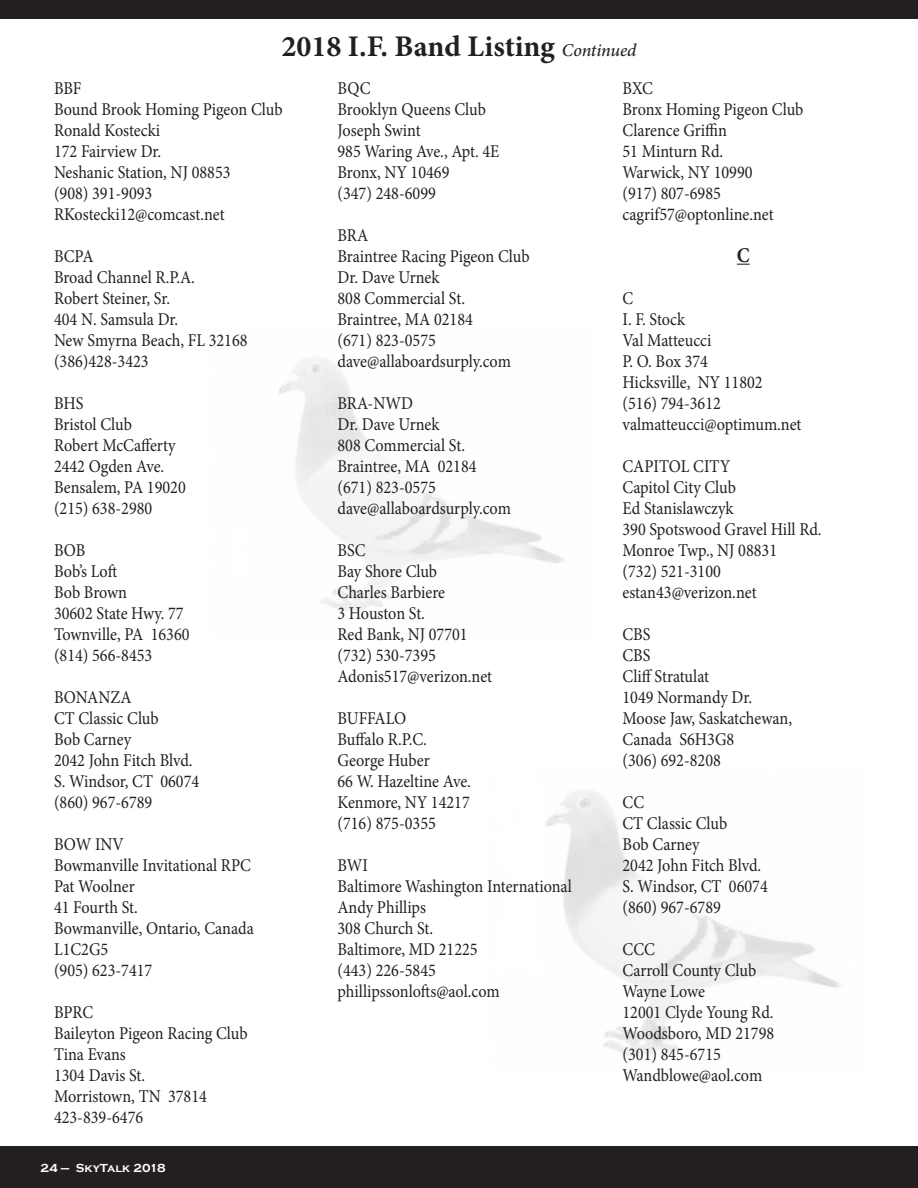
<style>
.page{position:relative;width:918px;height:1188px;background:#fff}
.page>*{position:absolute;margin:0;border:0;box-sizing:border-box;transform-origin:0 0}
.t1{font:700 30px "Minion Pro";color:#231f20}
.t2{font:700 21px "Minion Pro";color:#231f20;scale:.9 1}
.t3{font:18px/21px "Minion Pro";color:#231f20;scale:.9 1}
.t4{font:700 12px "Copperplate Gothic";color:#fff}
.s1{font-weight:500;font-style:italic;font-size:18px}
</style>
<div class="page">
<div style="left:0;top:1146px;width:918px;height:42px;background:#231f20"></div>
<div style="left:0;top:0;width:918px;height:19px;background:#231f20"></div>
<img style="left:545px;top:790px;width:296px;height:267px">
<svg style="left:737px;top:264px;width:13px;height:1px"></svg>
<p class="t1" style="left:281px;top:26px;width:357px">2018 I.F. Band Listing <span class="s1">Continued</span></p>
<p class="t3" style="left:623px;top:78px;width:35px">BXC</p>
<p class="t3" style="left:623px;top:99px;width:203px">Bronx Homing Pigeon Club</p>
<p class="t3" style="left:623px;top:120px;width:118px">Clarence Griffin</p>
<p class="t3" style="left:623px;top:141px;width:113px">51 Minturn Rd.</p>
<p class="t3" style="left:623px;top:162px;width:146px">Warwick, NY 10990</p>
<p class="t3" style="left:623px;top:183px;width:111px">(917) 807-6985</p>
<p class="t3" style="left:623px;top:204px;width:169px">cagrif57@optonline.net</p>
<p class="t2" style="left:737px;top:241px;width:16px">C</p>
<p class="t3" style="left:623px;top:288px;width:13px">C</p>
<p class="t3" style="left:623px;top:309px;width:71px">I. F. Stock</p>
<p class="t3" style="left:623px;top:330px;width:100px">Val Matteucci</p>
<p class="t3" style="left:623px;top:351px;width:97px">P. O. Box 374</p>
<p class="t3" style="left:623px;top:372px;width:157px">Hicksville, NY 11802</p>
<p class="t3" style="left:623px;top:393px;width:111px">(516) 794-3612</p>
<p class="t3" style="left:623px;top:414px;width:200px">valmatteucci@optimum.net</p>
<p class="t3" style="left:623px;top:456px;width:128px">CAPITOL CITY<br>Capitol City Club</p>
<p class="t3" style="left:623px;top:498px;width:125px">Ed Stanislawczyk</p>
<p class="t3" style="left:623px;top:519px;width:223px">390 Spotswood Gravel Hill Rd.</p>
<p class="t3" style="left:623px;top:540px;width:173px">Monroe Twp., NJ 08831</p>
<p class="t3" style="left:623px;top:561px;width:111px">(732) 521-3100</p>
<p class="t3" style="left:623px;top:582px;width:151px">estan43@verizon.net</p>
<p class="t3" style="left:623px;top:624px;width:33px">CBS</p>
<p class="t3" style="left:623px;top:645px;width:33px">CBS</p>
<p class="t3" style="left:623px;top:666px;width:98px">Cliff Stratulat</p>
<p class="t3" style="left:623px;top:687px;width:146px">1049 Normandy Dr.</p>
<p class="t3" style="left:623px;top:708px;width:190px">Moose Jaw, Saskatchewan,</p>
<p class="t3" style="left:623px;top:729px;width:126px">Canada S6H3G8</p>
<p class="t3" style="left:623px;top:750px;width:111px">(306) 692-8208</p>
<p class="t3" style="left:623px;top:792px;width:26px">CC</p>
<p class="t3" style="left:623px;top:813px;width:118px">CT Classic Club</p>
<p class="t3" style="left:623px;top:834px;width:87px">Bob Carney</p>
<p class="t3" style="left:623px;top:855px;width:156px">2042 John Fitch Blvd.</p>
<p class="t3" style="left:623px;top:876px;width:163px">S. Windsor, CT 06074</p>
<p class="t3" style="left:623px;top:897px;width:111px">(860) 967-6789</p>
<p class="t3" style="left:623px;top:939px;width:38px">CCC</p>
<p class="t3" style="left:623px;top:960px;width:150px">Carroll County Club</p>
<p class="t3" style="left:623px;top:981px;width:93px">Wayne Lowe</p>
<p class="t3" style="left:623px;top:1002px;width:169px">12001 Clyde Young Rd.</p>
<p class="t3" style="left:623px;top:1023px;width:170px">Woodsboro, MD 21798</p>
<p class="t3" style="left:623px;top:1044px;width:111px">(301) 845-6715</p>
<p class="t3" style="left:623px;top:1065px;width:157px">Wandblowe@aol.com</p>
<p class="t3" style="left:338px;top:78px;width:38px">BQC</p>
<p class="t3" style="left:338px;top:99px;width:166px">Brooklyn Queens Club</p>
<p class="t3" style="left:338px;top:120px;width:94px">Joseph Swint</p>
<p class="t3" style="left:338px;top:141px;width:182px">985 Waring Ave., Apt. 4E</p>
<p class="t3" style="left:338px;top:162px;width:126px">Bronx, NY 10469</p>
<p class="t3" style="left:338px;top:183px;width:111px">(347) 248-6099</p>
<p class="t3" style="left:338px;top:225px;width:36px">BRA</p>
<p class="t3" style="left:338px;top:246px;width:215px">Braintree Racing Pigeon Club</p>
<p class="t3" style="left:338px;top:267px;width:115px">Dr. Dave Urnek</p>
<p class="t3" style="left:338px;top:288px;width:143px">808 Commercial St.</p>
<p class="t3" style="left:338px;top:309px;width:152px">Braintree, MA 02184</p>
<p class="t3" style="left:338px;top:330px;width:111px">(671) 823-0575</p>
<p class="t3" style="left:338px;top:351px;width:194px">dave@allaboardsurply.com</p>
<p class="t3" style="left:338px;top:393px;width:115px">BRA-NWD<br>Dr. Dave Urnek</p>
<p class="t3" style="left:338px;top:435px;width:143px">808 Commercial St.</p>
<p class="t3" style="left:338px;top:456px;width:156px">Braintree, MA 02184</p>
<p class="t3" style="left:338px;top:477px;width:111px">(671) 823-0575</p>
<p class="t3" style="left:338px;top:498px;width:194px">dave@allaboardsurply.com</p>
<p class="t3" style="left:338px;top:540px;width:33px">BSC</p>
<p class="t3" style="left:338px;top:561px;width:112px">Bay Shore Club</p>
<p class="t3" style="left:338px;top:582px;width:121px">Charles Barbiere</p>
<p class="t3" style="left:338px;top:603px;width:99px">3 Houston St.</p>
<p class="t3" style="left:338px;top:624px;width:146px">Red Bank, NJ 07701</p>
<p class="t3" style="left:338px;top:645px;width:111px">(732) 530-7395</p>
<p class="t3" style="left:338px;top:666px;width:173px">Adonis517@verizon.net</p>
<p class="t3" style="left:338px;top:708px;width:78px">BUFFALO</p>
<p class="t3" style="left:338px;top:729px;width:101px">Buffalo R.P.C.</p>
<p class="t3" style="left:338px;top:750px;width:104px">George Huber</p>
<p class="t3" style="left:338px;top:771px;width:150px">66 W. Hazeltine Ave.</p>
<p class="t3" style="left:338px;top:792px;width:149px">Kenmore, NY 14217</p>
<p class="t3" style="left:338px;top:813px;width:111px">(716) 875-0355</p>
<p class="t3" style="left:338px;top:855px;width:35px">BWI</p>
<p class="t3" style="left:338px;top:876px;width:262px">Baltimore Washington International</p>
<p class="t3" style="left:338px;top:897px;width:100px">Andy Phillips</p>
<p class="t3" style="left:338px;top:918px;width:108px">308 Church St.</p>
<p class="t3" style="left:338px;top:939px;width:157px">Baltimore, MD 21225</p>
<p class="t3" style="left:338px;top:960px;width:111px">(443) 226-5845</p>
<p class="t3" style="left:338px;top:981px;width:182px">phillipssonlofts@aol.com</p>
<p class="t3" style="left:54px;top:78px;width:32px">BBF</p>
<p class="t3" style="left:54px;top:99px;width:255px">Bound Brook Homing Pigeon Club</p>
<p class="t3" style="left:54px;top:120px;width:119px">Ronald Kostecki</p>
<p class="t3" style="left:54px;top:141px;width:121px">172 Fairview Dr.</p>
<p class="t3" style="left:54px;top:162px;width:198px">Neshanic Station, NJ 08853</p>
<p class="t3" style="left:54px;top:183px;width:111px">(908) 391-9093</p>
<p class="t3" style="left:54px;top:204px;width:191px">RKostecki12@comcast.net</p>
<p class="t3" style="left:54px;top:246px;width:45px">BCPA</p>
<p class="t3" style="left:54px;top:267px;width:158px">Broad Channel R.P.A.</p>
<p class="t3" style="left:54px;top:288px;width:131px">Robert Steiner, Sr.</p>
<p class="t3" style="left:54px;top:309px;width:140px">404 N. Samsula Dr.</p>
<p class="t3" style="left:54px;top:330px;width:217px">New Smyrna Beach, FL 32168</p>
<p class="t3" style="left:54px;top:351px;width:107px">(386)428-3423</p>
<p class="t3" style="left:54px;top:393px;width:34px">BHS</p>
<p class="t3" style="left:54px;top:414px;width:88px">Bristol Club</p>
<p class="t3" style="left:54px;top:435px;width:137px">Robert McCafferty</p>
<p class="t3" style="left:54px;top:456px;width:124px">2442 Ogden Ave.</p>
<p class="t3" style="left:54px;top:477px;width:148px">Bensalem, PA 19020</p>
<p class="t3" style="left:54px;top:498px;width:111px">(215) 638-2980</p>
<p class="t3" style="left:54px;top:540px;width:72px">BOB<br>Bob’s Loft</p>
<p class="t3" style="left:54px;top:582px;width:83px">Bob Brown</p>
<p class="t3" style="left:54px;top:603px;width:145px">30602 State Hwy. 77</p>
<p class="t3" style="left:54px;top:624px;width:152px">Townville, PA 16360</p>
<p class="t3" style="left:54px;top:645px;width:111px">(814) 566-8453</p>
<p class="t3" style="left:54px;top:687px;width:88px">BONANZA</p>
<p class="t3" style="left:54px;top:708px;width:118px">CT Classic Club</p>
<p class="t3" style="left:54px;top:729px;width:87px">Bob Carney</p>
<p class="t3" style="left:54px;top:750px;width:156px">2042 John Fitch Blvd.</p>
<p class="t3" style="left:54px;top:771px;width:163px">S. Windsor, CT 06074</p>
<p class="t3" style="left:54px;top:792px;width:111px">(860) 967-6789</p>
<p class="t3" style="left:54px;top:834px;width:79px">BOW INV</p>
<p class="t3" style="left:54px;top:855px;width:220px">Bowmanville Invitational RPC</p>
<p class="t3" style="left:54px;top:876px;width:91px">Pat Woolner</p>
<p class="t3" style="left:54px;top:897px;width:95px">41 Fourth St.</p>
<p class="t3" style="left:54px;top:918px;width:224px">Bowmanville, Ontario, Canada<br>L1C2G5</p>
<p class="t3" style="left:54px;top:960px;width:111px">(905) 623-7417</p>
<p class="t3" style="left:54px;top:1002px;width:217px">BPRC<br>Baileyton Pigeon Racing Club</p>
<p class="t3" style="left:54px;top:1044px;width:81px">Tina Evans</p>
<p class="t3" style="left:54px;top:1065px;width:103px">1304 Davis St.</p>
<p class="t3" style="left:54px;top:1086px;width:171px">Morristown, TN 37814</p>
<p class="t3" style="left:54px;top:1107px;width:101px">423-839-6476</p>
<p class="t4" style="left:40px;top:1162px;width:127px">24 – SkyTalk 2018</p>
</div>
